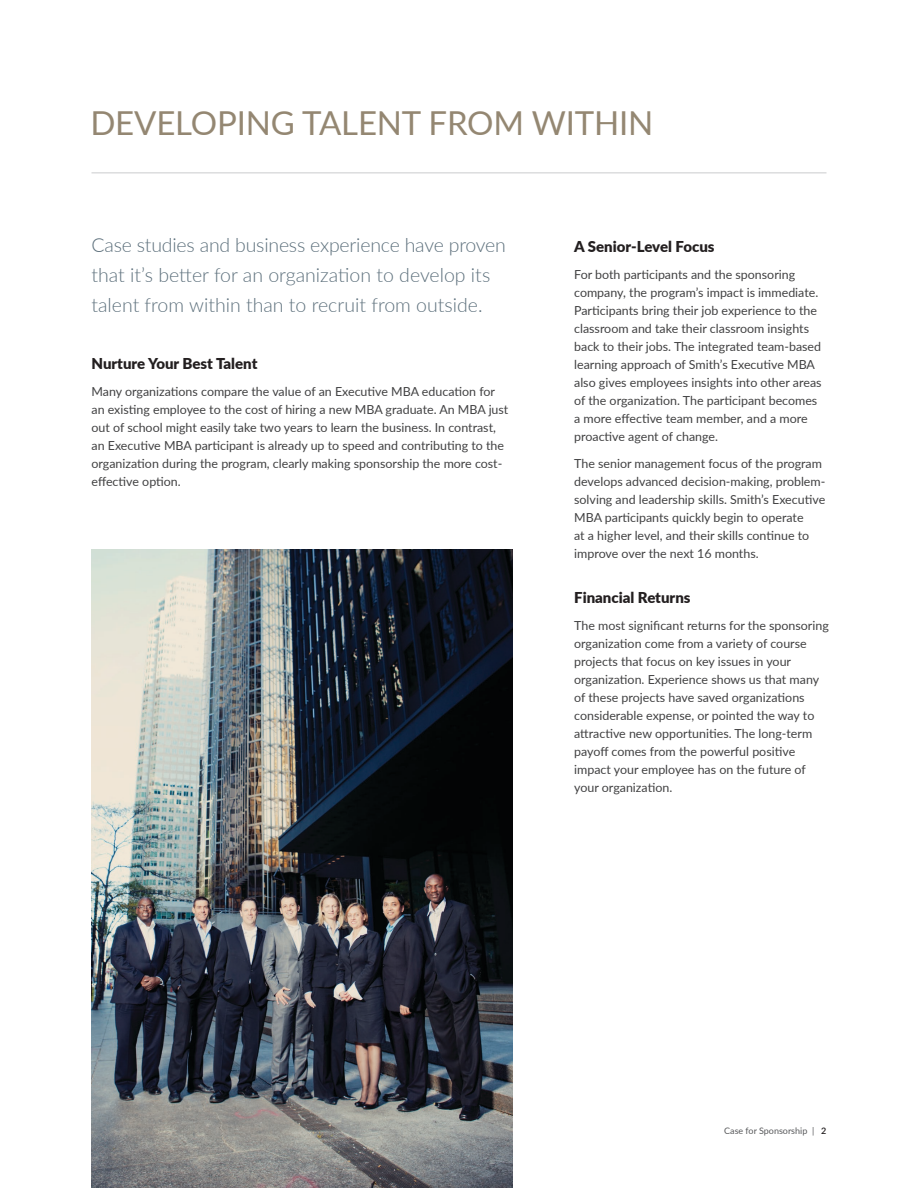
<style>
.page{position:relative;width:918px;height:1188px;background:#fff}
.page>*{position:absolute;margin:0;border:0;box-sizing:border-box;transform-origin:0 0}
.t1{font:33px "Lato";letter-spacing:-.005em;color:#948772}
.INTRO{font:300 19.5px/30px "Lato";color:#5d707c}
.t2{font:900 15px "Lato";color:#231f20}
.t3{font:12.45px/18px "Lato";color:#414142}
.t4{font:9px "Lato";color:#58595b}
.s1{font-weight:600;color:#231f20}
</style>
<div class="page">
<img style="left:92px;top:549px;width:421px;height:639px">
<hr style="left:92px;top:172px;width:734px;height:1px;background:#949698">
<h1 class="t1" style="left:90px;top:99px;width:565px">DEVELOPING TALENT FROM WITHIN</h1>
<p class="INTRO" style="left:92px;top:229px;width:416px">Case studies and business experience have proven that it’s better for an organization to develop its talent from within than to recruit from outside.</p>
<h2 class="t2" style="left:92px;top:352px;width:167px">Nurture Your Best Talent</h2>
<p class="t3" style="left:92px;top:382px;width:418px">Many organizations compare the value of an Executive MBA education for an existing employee to the cost of hiring a new MBA graduate. An MBA just out of school might easily take two years to learn the business. In contrast, an Executive MBA participant is already up to speed and contributing to the organization during the program, clearly making sponsorship the more cost&shy;effective option.</p>
<h2 class="t2" style="left:574px;top:235px;width:142px">A Senior-Level Focus</h2>
<p class="t3" style="left:574px;top:265px;width:249px">For both participants and the sponsoring company, the program’s impact is immediate.<br>Participants bring their job experience to the classroom and take their classroom insights back to their jobs. The integrated team-based learning approach of Smith’s Executive MBA also gives employees insights into other areas of the organization. The participant becomes a more effective team member, and a more proactive agent of change.</p>
<p class="t3" style="left:574px;top:454px;width:253px">The senior management focus of the program develops advanced decision-making, problem&shy;solving and leadership skills. Smith’s Executive MBA participants quickly begin to operate<br>at a higher level, and their skills continue to improve over the next 16 months.</p>
<h2 class="t2" style="left:574px;top:586px;width:118px">Financial Returns</h2>
<p class="t3" style="left:574px;top:616px;width:256px">The most significant returns for the sponsoring organization come from a variety of course projects that focus on key issues in your organization. Experience shows us that many of these projects have saved organizations considerable expense, or pointed the way to attractive new opportunities. The long-term payoff comes from the powerful positive impact your employee has on the future of your organization.</p>
<p class="t4" style="left:724px;top:1124px;width:104px">Case for Sponsorship | <span class="s1">2</span></p>
</div>
